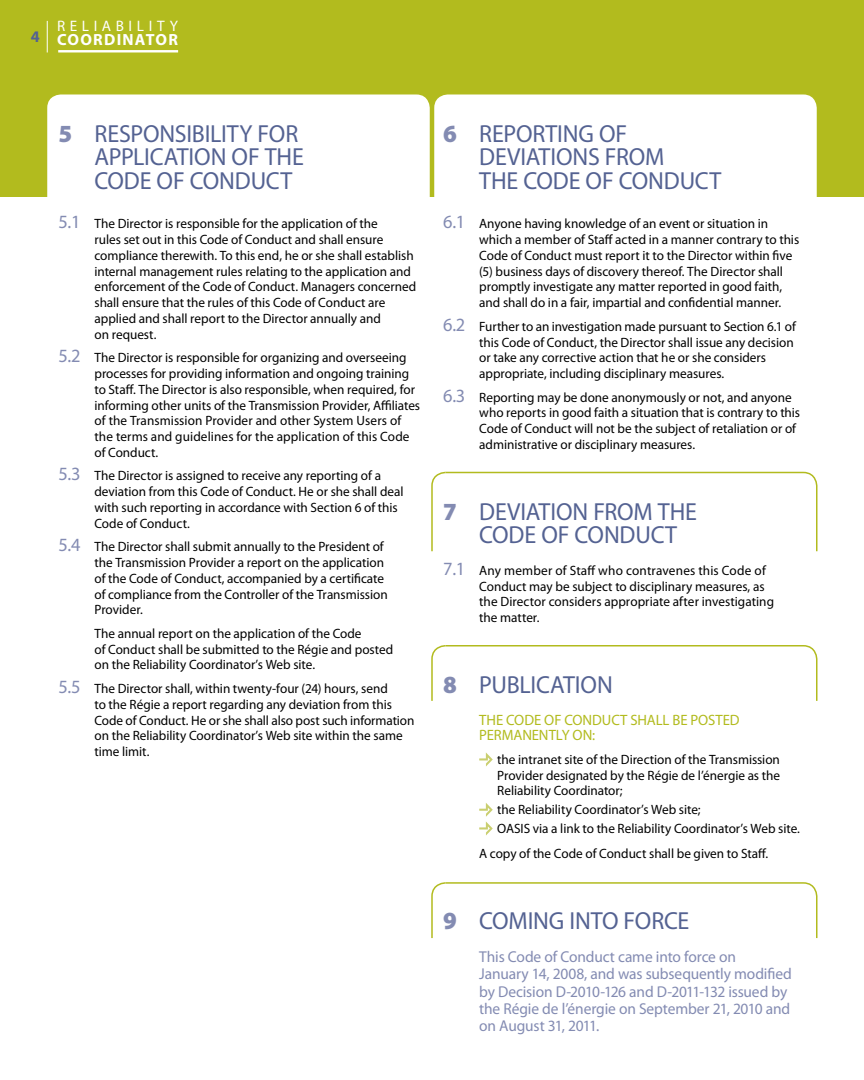
<style>
.page{position:relative;width:864px;height:1080px;background:#fff}
.page>*{position:absolute;margin:0;border:0;box-sizing:border-box;transform-origin:0 0}
.t1{font:24.75px/23.7px "Myriad Pro";letter-spacing:-.005em;color:#546292}
.t2{font:700 16.2px "Myriad Pro";letter-spacing:.075em;color:#fff}
.t3{font:15.75px/17.2px "Myriad Pro";letter-spacing:-.01em;color:#838bb2}
.t4{font:15.15px "Myriad Pro";letter-spacing:.305em;color:#fff}
.t5{font:15px "Myriad Pro";letter-spacing:-.02em;color:#b2bb1e}
.t6{font:13.5px/15.8px "Myriad Pro";letter-spacing:-.005em;color:#000}
.s1{font-weight:900;color:#838bb2}
.s2{font-size:18.75px;color:#838bb2}
</style>
<div class="page">
<div style="left:0;top:0;width:864px;height:197px;background:#b2bb1e"></div>
<div style="left:47px;top:94px;width:383px;height:126px;background:#fff;border-radius:14px"></div>
<div style="left:434px;top:94px;width:383px;height:126px;background:#fff;border-radius:14px"></div>
<svg style="left:479px;top:752px;width:14px;height:15px"></svg>
<svg style="left:479px;top:803px;width:14px;height:33px"></svg>
<svg style="left:431px;top:645px;width:387px;height:56px"></svg>
<svg style="left:431px;top:882px;width:387px;height:57px"></svg>
<svg style="left:431px;top:471px;width:387px;height:81px"></svg>
<svg style="left:46px;top:20px;width:133px;height:33px"></svg>
<hr style="left:58px;top:50px;width:120px;height:2px;background:#fff">
<hr style="left:47px;top:21px;width:1px;height:31px;background:#fff">
<p class="t4" style="left:57px;top:16px;width:123px">RELIABILITY</p>
<p class="t2" style="left:31px;top:29px;width:149px"><sup>4</sup> COORDINATOR</p>
<h1 class="t1" style="left:95px;top:121px;width:211px;text-indent:-36px"><span class="s1">5</span> RESPONSIBILITY FOR<br>APPLICATION OF THE<br>CODE OF CONDUCT</h1>
<p class="t6" style="left:94px;top:216px;width:323px;text-indent:-36px"><span class="s2">5.1</span> The Director is responsible for the application of the<br>rules set out in this Code of Conduct and shall ensure compliance therewith. To this end, he or she shall establish internal management rules relating to the application and enforcement of the Code of Conduct. Managers concerned shall ensure that the rules of this Code of Conduct are applied and shall report to the Director annually and<br>on request.</p>
<p class="t6" style="left:94px;top:350px;width:327px;text-indent:-36px"><span class="s2">5.2</span> The Director is responsible for organizing and overseeing processes for providing information and ongoing training to Staff. The Director is also responsible, when required, for informing other units of the Transmission Provider, Affiliates of the Transmission Provider and other System Users of the terms and guidelines for the application of this Code of Conduct.</p>
<p class="t6" style="left:94px;top:468px;width:311px;text-indent:-36px"><span class="s2">5.3</span> The Director is assigned to receive any reporting of a deviation from this Code of Conduct. He or she shall deal with such reporting in accordance with Section 6 of this Code of Conduct.</p>
<p class="t6" style="left:94px;top:539px;width:295px;text-indent:-36px"><span class="s2">5.4</span> The Director shall submit annually to the President of the Transmission Provider a report on the application of the Code of Conduct, accompanied by a certificate of compliance from the Controller of the Transmission Provider.</p>
<p class="t6" style="left:94px;top:625px;width:300px">The annual report on the application of the Code<br>of Conduct shall be submitted to the Régie and posted on the Reliability Coordinator’s Web site.</p>
<p class="t6" style="left:94px;top:680px;width:321px;text-indent:-36px"><span class="s2">5.5</span> The Director shall, within twenty-four (24) hours, send<br>to the Régie a report regarding any deviation from this Code of Conduct. He or she shall also post such information on the Reliability Coordinator’s Web site within the same time limit.</p>
<h1 class="t1" style="left:479px;top:121px;width:244px;text-indent:-36px"><span class="s1">6</span> REPORTING OF<br>DEVIATIONS FROM<br>THE CODE OF CONDUCT</h1>
<p class="t6" style="left:479px;top:216px;width:321px;text-indent:-36px"><span class="s2">6.1</span> Anyone having knowledge of an event or situation in which a member of Staff acted in a manner contrary to this Code of Conduct must report it to the Director within five (5) business days of discovery thereof. The Director shall promptly investigate any matter reported in good faith, and shall do in a fair, impartial and confidential manner.</p>
<p class="t6" style="left:479px;top:318px;width:318px;text-indent:-36px"><span class="s2">6.2</span> Further to an investigation made pursuant to Section 6.1 of this Code of Conduct, the Director shall issue any decision or take any corrective action that he or she considers appropriate, including disciplinary measures.</p>
<p class="t6" style="left:479px;top:389px;width:322px;text-indent:-36px"><span class="s2">6.3</span> Reporting may be done anonymously or not, and anyone who reports in good faith a situation that is contrary to this Code of Conduct will not be the subject of retaliation or of administrative or disciplinary measures.</p>
<h1 class="t1" style="left:479px;top:499px;width:219px;text-indent:-36px"><span class="s1">7</span> DEVIATION FROM THE<br>CODE OF CONDUCT</h1>
<p class="t6" style="left:479px;top:562px;width:296px;text-indent:-36px"><span class="s2">7.1</span> Any member of Staff who contravenes this Code of Conduct may be subject to disciplinary measures, as the Director considers appropriate after investigating the matter.</p>
<h1 class="t1" style="left:443px;top:672px;width:171px"><span class="s1">8</span> PUBLICATION</h1>
<p class="t5" style="left:479px;top:710px;width:45px">The Code</p>
<p class="t5" style="left:544px;top:710px;width:39px">of Cond</p>
<p class="t5" style="left:602px;top:710px;width:38px">uct shall</p>
<p class="t5" style="left:672px;top:710px;width:27px">be posted</p>
<p class="t5" style="left:479px;top:726px;width:10px">permanently</p>
<p class="t5" style="left:573px;top:726px;width:24px">on :</p>
<p class="t6" style="left:497px;top:751px;width:284px;text-align:justify">the intranet site of the Direction of the Transmission Provider designated by the Régie de l’énergie as the Reliability Coordinator;</p>
<p class="t6" style="left:497px;top:800px;width:304px;line-height:18.8px">the Reliability Coordinator’s Web site;<br>OASIS via a link to the Reliability Coordinator’s Web site.</p>
<p class="t6" style="left:479px;top:846px;width:290px">A copy of the Code of Conduct shall be given to Staff.</p>
<h1 class="t1" style="left:443px;top:909px;width:248px"><span class="s1">9</span> COMING INTO FORCE</h1>
<p class="t3" style="left:479px;top:948px;width:314px">This Code of Conduct came into force on<br>January 14, 2008, and was subsequently modified by Decision D-2010-126 and D-2011-132 issued by the Régie de l’énergie on September 21, 2010 and on August 31, 2011.</p>
</div>
